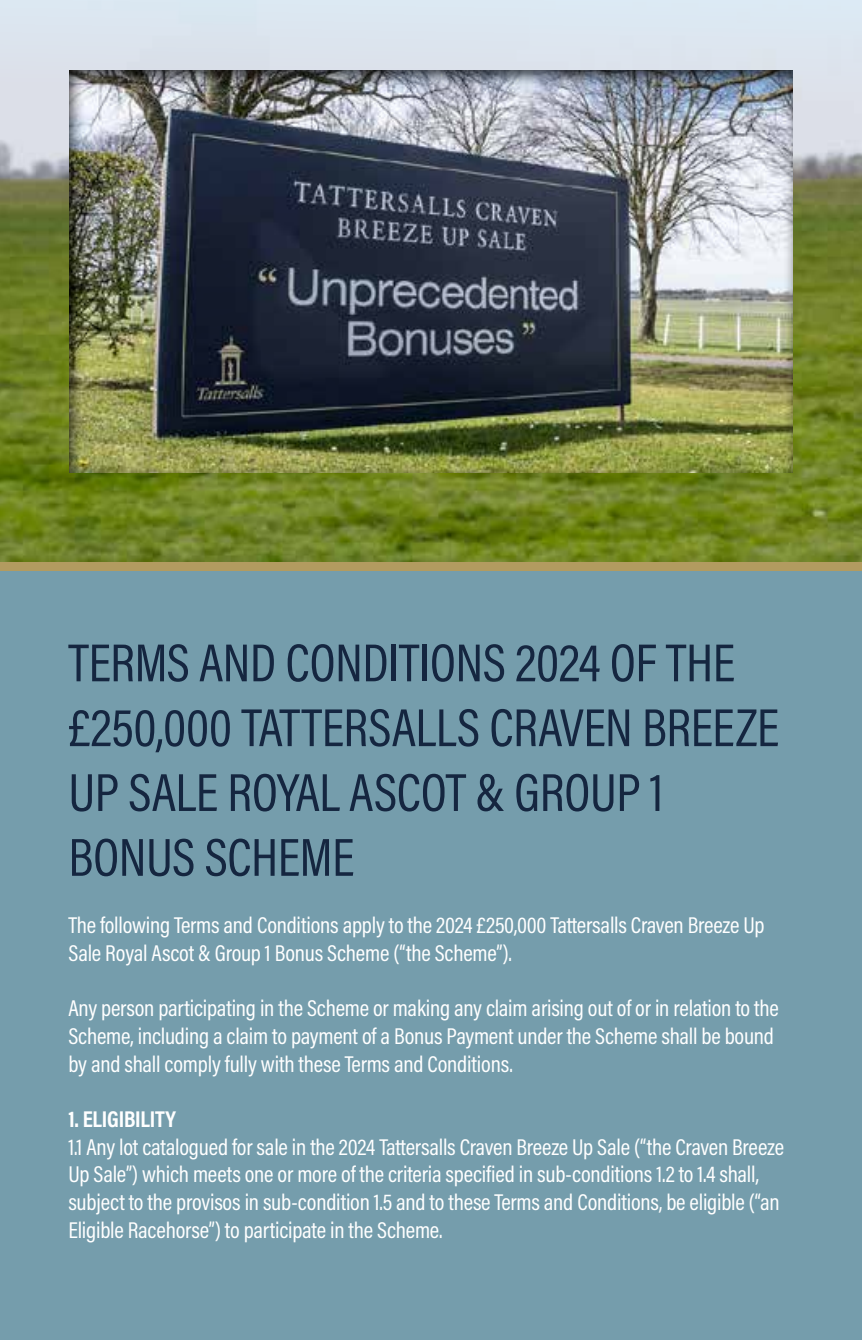
<style>
.page{position:relative;width:862px;height:1340px;background:#fff}
.page>*{position:absolute;margin:0;border:0;box-sizing:border-box;transform-origin:0 0}
.t1{font:54px/64.8px "Acumin Pro Cond";letter-spacing:-.01em;color:#152640}
.t2{font:22.95px/27.7px "Acumin Pro Cond";letter-spacing:-.01em;color:#fff}
.t3{font:700 22.95px "Acumin Pro Cond";letter-spacing:-.01em;color:#fff}
</style>
<div class="page">
<div style="left:0;top:0;width:861px;height:1339px;background:#759dac"></div>
<div style="left:0;top:552px;width:861px;height:19px;background:#b29b60"></div>
<img style="left:0;top:0;width:861px;height:561px">
<div style="left:68px;top:66px;width:725px;height:407px;background:#000;opacity:.75"></div>
<h1 class="t1" style="left:68px;top:629px;width:711px">TERMS AND CONDITIONS 2024 OF THE £250,000 TATTERSALLS CRAVEN BREEZE<br>UP SALE ROYAL ASCOT &amp; GROUP 1<br>BONUS SCHEME</h1>
<p class="t2" style="left:68px;top:911px;width:697px">The following Terms and Conditions apply to the 2024 £250,000 Tattersalls Craven Breeze Up<br>Sale Royal Ascot &amp; Group 1 Bonus Scheme (“the Scheme”).</p>
<p class="t2" style="left:68px;top:994px;width:711px">Any person participating in the Scheme or making any claim arising out of or in relation to the<br>Scheme, including a claim to payment of a Bonus Payment under the Scheme shall be bound by and shall comply fully with these Terms and Conditions.</p>
<p class="t3" style="left:68px;top:1103px;width:109px">1. ELIGIBILITY</p>
<p class="t2" style="left:68px;top:1132px;width:716px">1.1 Any lot catalogued for sale in the 2024 Tattersalls Craven Breeze Up Sale (“the Craven Breeze Up Sale”) which meets one or more of the criteria specified in sub-conditions 1.2 to 1.4 shall, subject to the provisos in sub-condition 1.5 and to these Terms and Conditions, be eligible (“an Eligible Racehorse”) to participate in the Scheme.</p>
</div>
